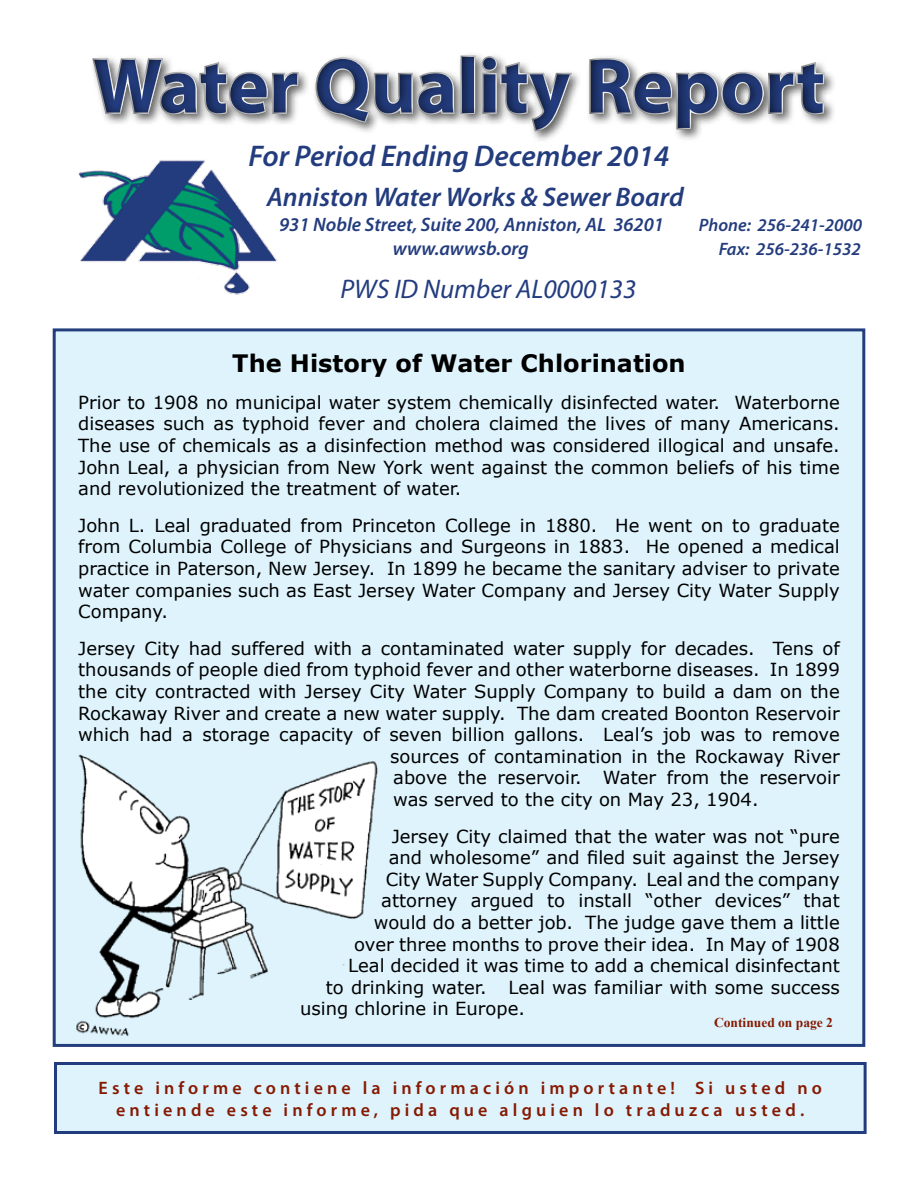
<style>
.page{position:relative;width:918px;height:1188px;background:#fff}
.page>*{position:absolute;margin:0;border:0;box-sizing:border-box;transform-origin:0 0}
.t1{font:700 78px "Myriad Pro";color:#233c7d}
.t2{font:italic 600 30px "Myriad Pro";color:#233c7d}
.t3{font:italic 600 27px "Myriad Pro";color:#233c7d}
.t4{font:italic 27px "Myriad Pro";color:#233c7d}
.t5{font:700 24px "Verdana";color:#000}
.t6{font:italic 600 19.5px "Myriad Pro";color:#233c7d}
.t7{font:18px/21.6px "Verdana";color:#000;text-align:justify}
.t8{font:600 18px/21.6px "Myriad Pro";letter-spacing:.23em;color:#861901;text-align:center}
.t9{font:italic 600 18px "Myriad Pro";color:#233c7d}
.t10{font:700 13.5px "Times New Roman";color:#861901}
</style>
<div class="page">
<div style="left:56px;top:1064px;width:809px;height:68px;background:#def3fc"></div>
<div style="left:54px;top:1062px;width:813px;height:72px;border:3px solid #233c7d"></div>
<div style="left:54px;top:29px;width:864px;height:109px;background:#000;opacity:.6"></div>
<div style="left:54px;top:330px;width:810px;height:715px;background:#def3fc"></div>
<div style="left:53px;top:328px;width:812px;height:719px;border:3px solid #233d7d"></div>
<img style="left:79px;top:160px;width:198px;height:135px">
<img style="left:76px;top:754px;width:302px;height:282px">
<h1 class="t1" style="left:93px;top:35px;width:733px">Water Quality Report</h1>
<h2 class="t2" style="left:249px;top:137px;width:422px">For Period Ending December 2014</h2>
<h3 class="t3" style="left:267px;top:180px;width:419px">Anniston Water Works &amp; Sewer Board</h3>
<p class="t6" style="left:279px;top:212px;width:386px">931 Noble Street, Suite 200, Anniston, AL 36201</p>
<p class="t9" style="left:699px;top:214px;width:165px">Phone: 256-241-2000</p>
<p class="t6" style="left:393px;top:236px;width:138px">www.awwsb.org</p>
<p class="t9" style="left:719px;top:237px;width:143px">Fax: 256-236-1532</p>
<h3 class="t4" style="left:341px;top:272px;width:297px">PWS ID Number AL0000133</h3>
<h3 class="t5" style="left:232px;top:347px;width:455px">The History of Water Chlorination</h3>
<p class="t7" style="left:78px;top:391px;width:763px">Prior to 1908 no municipal water system chemically disinfected water. Waterborne diseases such as typhoid fever and cholera claimed the lives of many Americans.<br>The use of chemicals as a disinfection method was considered illogical and unsafe.<br>John Leal, a physician from New York went against the common beliefs of his time and revolutionized the treatment of water.</p>
<p class="t7" style="left:78px;top:514px;width:763px">John L. Leal graduated from Princeton College in 1880. He went on to graduate from Columbia College of Physicians and Surgeons in 1883. He opened a medical practice in Paterson, New Jersey. In 1899 he became the sanitary adviser to private water companies such as East Jersey Water Company and Jersey City Water Supply Company.</p>
<p class="t7" style="left:78px;top:637px;width:763px">Jersey City had suffered with a contaminated water supply for decades. Tens of</p>
<p class="t7" style="left:78px;top:659px;width:763px">thousands of people died from typhoid fever and other waterborne diseases. In 1899</p>
<p class="t7" style="left:78px;top:681px;width:763px">the city contracted with Jersey City Water Supply Company to build a dam on the</p>
<p class="t7" style="left:78px;top:702px;width:763px">Rockaway River and create a new water supply. The dam created Boonton Reservoir</p>
<p class="t7" style="left:78px;top:724px;width:763px">which had a storage capacity of seven billion gallons. Leal’s job was to remove</p>
<p class="t7" style="left:390px;top:745px;width:451px">sources of contamination in the Rockaway River</p>
<p class="t7" style="left:393px;top:767px;width:448px">above the reservoir. Water from the reservoir</p>
<p class="t7" style="left:393px;top:789px;width:367px">was served to the city on May 23, 1904.</p>
<p class="t7" style="left:392px;top:825px;width:450px">Jersey City claimed that the water was not “pure</p>
<p class="t7" style="left:389px;top:847px;width:453px">and wholesome” and filed suit against the Jersey</p>
<p class="t7" style="left:386px;top:868px;width:456px">City Water Supply Company. Leal and the company</p>
<p class="t7" style="left:381px;top:890px;width:460px">attorney argued to install “other devices” that</p>
<p class="t7" style="left:374px;top:912px;width:468px">would do a better job. The judge gave them a little</p>
<p class="t7" style="left:354px;top:933px;width:487px">over three months to prove their idea. In May of 1908</p>
<p class="t7" style="left:348px;top:955px;width:493px">Leal decided it was time to add a chemical disinfectant</p>
<p class="t7" style="left:326px;top:976px;width:516px">to drinking water. Leal was familiar with some success</p>
<p class="t7" style="left:300px;top:998px;width:226px">using chlorine in Europe.</p>
<p class="t10" style="left:714px;top:1013px;width:120px">Continued on page 2</p>
<p class="t8" style="left:99px;top:1077px;width:725px">Este informe contiene la información importante! Si usted no entiende este informe, pida que alguien lo traduzca usted.</p>
</div>
